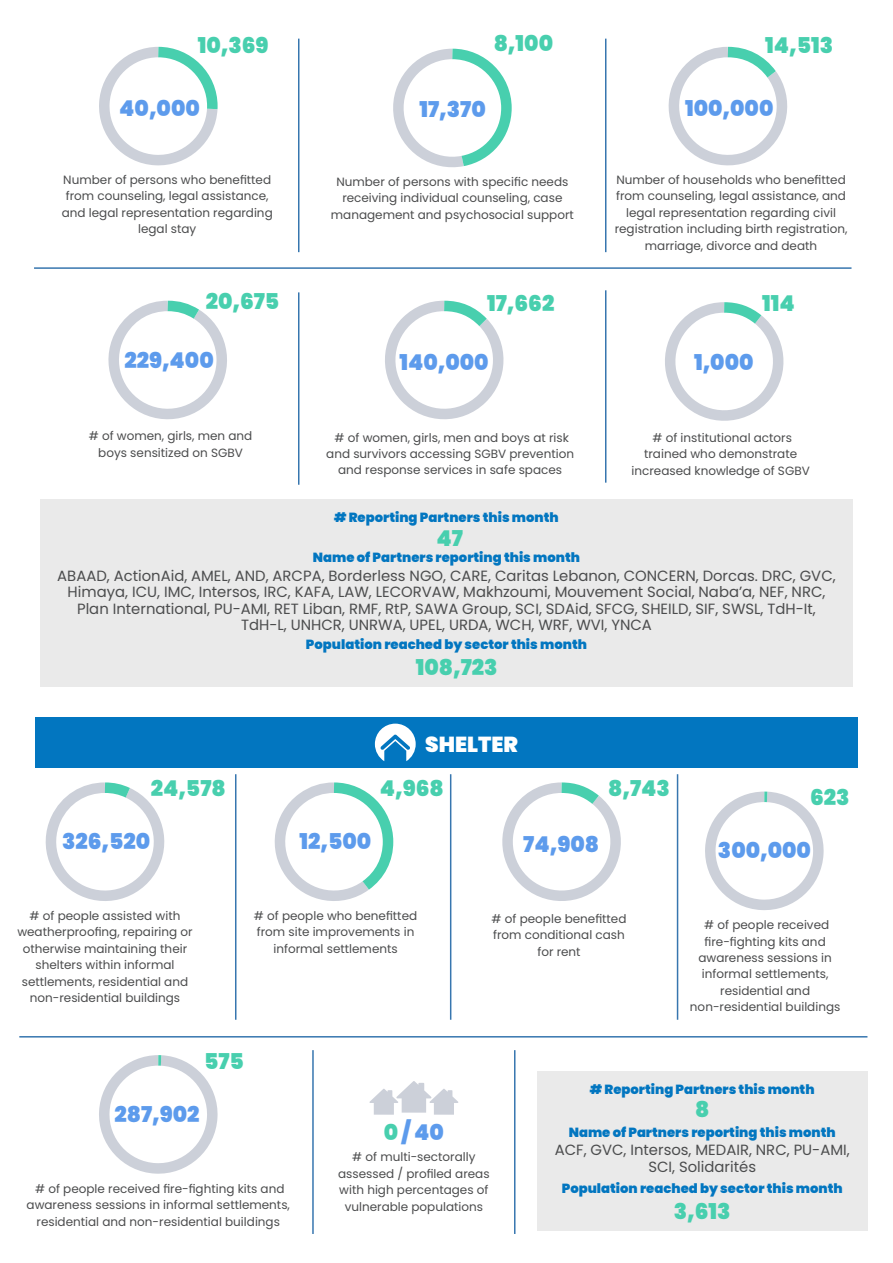
<style>
.page{position:relative;width:893px;height:1263px;background:#fff}
.page>*{position:absolute;margin:0;border:0;box-sizing:border-box;transform-origin:0 0}
.t1{font:900 21.75px "Poppins";color:#5d9bec}
.t2{font:900 21.75px "Poppins";color:#48cfae}
.t3{font:900 21.75px "Poppins";color:#fff}
.t4{font:14.85px/16.4px "Poppins";color:#4b4c4d;text-align:center}
.t5{font:900 13.2px "Poppins";color:#0276c0}
.t6{font:12px/16.5px "Poppins";color:#4b4c4d;text-align:center}
.s1{color:#48cfae}
</style>
<div class="page">
<svg style="left:393px;top:48px;width:119px;height:120px"></svg>
<svg style="left:99px;top:46px;width:119px;height:120px"></svg>
<svg style="left:668px;top:46px;width:120px;height:120px"></svg>
<hr style="left:34px;top:267px;width:817px;height:2px;background:#3776af">
<svg style="left:108px;top:300px;width:119px;height:120px"></svg>
<svg style="left:385px;top:300px;width:119px;height:120px"></svg>
<hr style="left:298px;top:39px;width:1px;height:213px;background:#3776af">
<hr style="left:605px;top:39px;width:1px;height:213px;background:#3776af">
<div style="left:40px;top:499px;width:813px;height:187px;background:#eaeaea"></div>
<svg style="left:665px;top:302px;width:119px;height:119px"></svg>
<div style="left:35px;top:717px;width:822px;height:50px;background:#0276c0"></div>
<svg style="left:375px;top:724px;width:41px;height:37px"></svg>
<svg style="left:369px;top:1081px;width:89px;height:34px"></svg>
<hr style="left:298px;top:292px;width:1px;height:193px;background:#3776af">
<hr style="left:235px;top:774px;width:1px;height:246px;background:#3776af">
<hr style="left:450px;top:774px;width:1px;height:246px;background:#3776af">
<hr style="left:677px;top:774px;width:1px;height:246px;background:#3776af">
<hr style="left:312px;top:1050px;width:2px;height:184px;background:#3776af">
<hr style="left:514px;top:1050px;width:1px;height:184px;background:#3776af">
<hr style="left:605px;top:290px;width:1px;height:193px;background:#3776af">
<hr style="left:19px;top:1036px;width:848px;height:1px;background:#3776af">
<svg style="left:274px;top:782px;width:120px;height:119px"></svg>
<svg style="left:502px;top:782px;width:119px;height:119px"></svg>
<svg style="left:45px;top:782px;width:120px;height:119px"></svg>
<svg style="left:705px;top:791px;width:119px;height:119px"></svg>
<svg style="left:99px;top:1055px;width:119px;height:119px"></svg>
<div style="left:537px;top:1071px;width:331px;height:160px;background:#eaeaea"></div>
<h1 class="t2" style="left:198px;top:33px;width:72px">10,369</h1>
<h1 class="t2" style="left:494px;top:31px;width:61px">8,100</h1>
<h1 class="t2" style="left:765px;top:33px;width:70px">14,513</h1>
<h1 class="t1" style="left:119px;top:95px;width:82px">40,000</h1>
<h1 class="t1" style="left:419px;top:97px;width:68px">17,370</h1>
<h1 class="t1" style="left:685px;top:95px;width:90px">100,000</h1>
<p class="t6" style="left:62px;top:171px;width:213px">Number of persons who benefitted from counseling, legal assistance, and legal representation regarding legal stay</p>
<p class="t6" style="left:331px;top:173px;width:244px">Number of persons with specific needs receiving individual counseling, case management and psychosocial support</p>
<p class="t6" style="left:615px;top:171px;width:234px">Number of households who benefitted from counseling, legal assistance, and legal representation regarding civil registration including birth registration, marriage, divorce and death</p>
<h1 class="t2" style="left:206px;top:289px;width:75px">20,675</h1>
<h1 class="t1" style="left:124px;top:348px;width:91px">229,400</h1>
<h1 class="t2" style="left:487px;top:290px;width:69px">17,662</h1>
<h1 class="t1" style="left:399px;top:349px;width:91px">140,000</h1>
<h1 class="t2" style="left:762px;top:290px;width:34px">114</h1>
<h1 class="t1" style="left:694px;top:349px;width:61px">1,000</h1>
<p class="t6" style="left:89px;top:428px;width:165px"># of women, girls, men and boys sensitized on SGBV</p>
<p class="t6" style="left:326px;top:429px;width:249px"># of women, girls, men and boys at risk and survivors accessing SGBV prevention and response services in safe spaces</p>
<p class="t6" style="left:631px;top:429px;width:180px"># of institutional actors trained who demonstrate increased knowledge of SGBV</p>
<p class="t5" style="left:334px;top:510px;width:226px"># Reporting Partners this month</p>
<h1 class="t2" style="left:437px;top:526px;width:28px">47</h1>
<p class="t5" style="left:313px;top:550px;width:269px">Name of Partners reporting this month</p>
<p class="t4" style="left:57px;top:567px;width:780px">ABAAD, ActionAid, AMEL, AND, ARCPA, Borderless NGO, CARE, Caritas Lebanon, CONCERN, Dorcas. DRC, GVC, Himaya, ICU, IMC, Intersos, IRC, KAFA, LAW, LECORVAW, Makhzoumi, Mouvement Social, Naba’a, NEF, NRC, Plan International, PU-AMI, RET Liban, RMF, RtP, SAWA Group, SCI, SDAid, SFCG, SHEILD, SIF, SWSL, TdH-It, TdH-L, UNHCR, UNRWA, UPEL, URDA, WCH, WRF, WVI, YNCA</p>
<p class="t5" style="left:306px;top:637px;width:282px">Population reached by sector this month</p>
<h1 class="t2" style="left:416px;top:655px;width:83px">108,723</h1>
<h1 class="t2" style="left:151px;top:776px;width:77px">24,578</h1>
<h1 class="t1" style="left:62px;top:829px;width:90px">326,520</h1>
<h1 class="t3" style="left:425px;top:732px;width:94px">SHELTER</h1>
<h1 class="t2" style="left:380px;top:776px;width:65px">4,968</h1>
<h1 class="t2" style="left:608px;top:776px;width:63px">8,743</h1>
<h1 class="t1" style="left:300px;top:828px;width:73px">12,500</h1>
<h1 class="t1" style="left:523px;top:832px;width:77px">74,908</h1>
<h1 class="t2" style="left:810px;top:785px;width:41px">623</h1>
<h1 class="t1" style="left:718px;top:838px;width:95px">300,000</h1>
<p class="t6" style="left:17px;top:908px;width:177px"># of people assisted with weatherproofing, repairing or otherwise maintaining their shelters within informal settlements, residential and non-residential buildings</p>
<p class="t6" style="left:254px;top:907px;width:165px"># of people who benefitted from site improvements in informal settlements</p>
<p class="t6" style="left:492px;top:910px;width:136px"># of people benefitted from conditional cash for rent</p>
<p class="t6" style="left:690px;top:917px;width:152px"># of people received fire-fighting kits and awareness sessions in informal settlements, residential and non-residential buildings</p>
<h1 class="t2" style="left:204px;top:1049px;width:41px">575</h1>
<p class="t5" style="left:590px;top:1081px;width:226px"># Reporting Partners this month</p>
<h1 class="t2" style="left:695px;top:1097px;width:16px">8</h1>
<h1 class="t1" style="left:114px;top:1101px;width:87px">287,902</h1>
<h1 class="t1" style="left:384px;top:1120px;width:62px"><span class="s1">0</span> / 40</h1>
<p class="t5" style="left:569px;top:1125px;width:269px">Name of Partners reporting this month</p>
<p class="t4" style="left:555px;top:1142px;width:296px">ACF, GVC, Intersos, MEDAIR, NRC, PU-AMI,<br>SCI, Solidarités</p>
<p class="t6" style="left:338px;top:1149px;width:153px"># of multi-sectorally assessed / profiled areas with high percentages of vulnerable populations</p>
<p class="t6" style="left:27px;top:1180px;width:265px"># of people received fire-fighting kits and awareness sessions in informal settlements, residential and non-residential buildings</p>
<p class="t5" style="left:562px;top:1181px;width:282px">Population reached by sector this month</p>
<h1 class="t2" style="left:674px;top:1198px;width:58px">3,613</h1>
</div>
